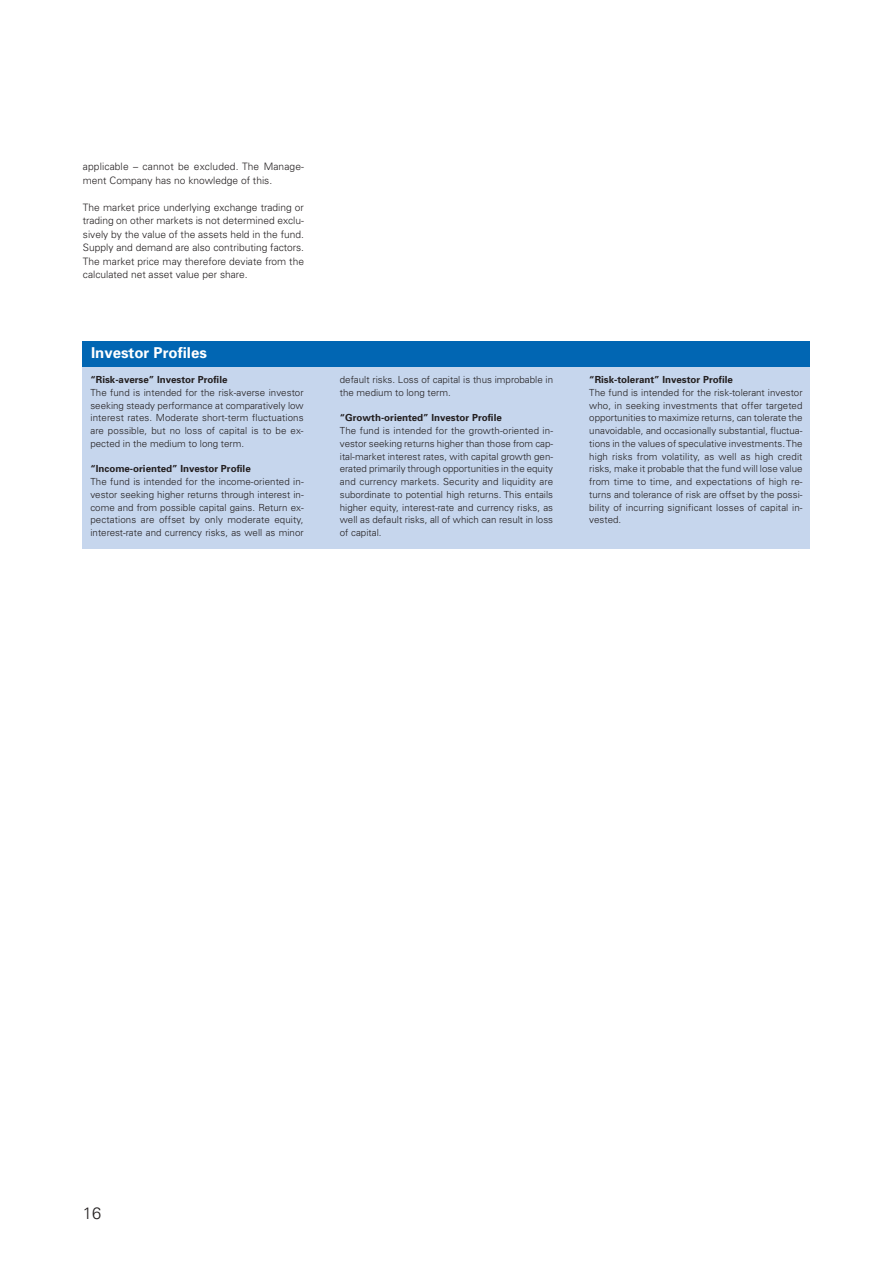
<style>
.page{position:relative;width:893px;height:1263px;background:#fff}
.page>*{position:absolute;margin:0;border:0;box-sizing:border-box;transform-origin:0 0}
.t1{font:300 16.5px "Univers";color:#231f20}
.t2{font:700 15px "Univers";color:#fff}
.t3{font:300 10.2px/13.5px "Univers";color:#231f20}
.t4{font:300 9.75px/12.8px "Univers";color:#231f20;text-align:justify}
.t5{font:700 9.75px "Univers";color:#231f20}
</style>
<div class="page">
<div style="left:83px;top:366px;width:727px;height:183px;background:#c6d6ed"></div>
<div style="left:83px;top:341px;width:727px;height:26px;background:#0166b3"></div>
<p class="t3" style="left:83px;top:161px;width:223px">applicable – cannot be excluded. The Manage&shy;ment Company has no knowledge of this.</p>
<p class="t3" style="left:83px;top:201px;width:223px;text-align:justify">The market price underlying exchange trading or trading on other markets is not determined exclu&shy;sively by the value of the assets held in the fund.<br>Supply and demand are also contributing factors.<br>The market price may therefore deviate from the calculated net asset value per share.</p>
<h2 class="t2" style="left:91px;top:347px;width:117px">Investor Profiles</h2>
<p class="t5" style="left:90px;top:376px;width:139px">“Risk-averse” Investor Profile</p>
<p class="t4" style="left:90px;top:387px;width:215px">The fund is intended for the risk-averse investor seeking steady performance at comparatively low interest rates. Moderate short-term fluctuations are possible, but no loss of capital is to be ex&shy;pected in the medium to long term.</p>
<p class="t5" style="left:90px;top:465px;width:162px">“Income-oriented” Investor Profile</p>
<p class="t4" style="left:90px;top:476px;width:215px">The fund is intended for the income-oriented in&shy;vestor seeking higher returns through interest in&shy;come and from possible capital gains. Return ex&shy;pectations are offset by only moderate equity, interest-rate and currency risks, as well as minor</p>
<p class="t4" style="left:340px;top:374px;width:215px">default risks. Loss of capital is thus improbable in the medium to long term.</p>
<p class="t5" style="left:340px;top:414px;width:163px">“Growth-oriented” Investor Profile</p>
<p class="t4" style="left:340px;top:425px;width:215px">The fund is intended for the growth-oriented in&shy;vestor seeking returns higher than those from cap&shy;ital-market interest rates, with capital growth gen&shy;erated primarily through opportunities in the equity and currency markets. Security and liquidity are subordinate to potential high returns. This entails higher equity, interest-rate and currency risks, as well as default risks, all of which can result in loss of capital.</p>
<p class="t5" style="left:589px;top:376px;width:145px">“Risk-tolerant” Investor Profile</p>
<p class="t4" style="left:589px;top:387px;width:215px">The fund is intended for the risk-tolerant investor who, in seeking investments that offer targeted opportunities to maximize returns, can tolerate the unavoidable, and occasionally substantial, fluctua&shy;tions in the values of speculative investments. The high risks from volatility, as well as high credit risks, make it probable that the fund will lose value from time to time, and expectations of high re&shy;turns and tolerance of risk are offset by the possi&shy;bility of incurring significant losses of capital in&shy;vested.</p>
<h1 class="t1" style="left:83px;top:1207px;width:20px">16</h1>
</div>
